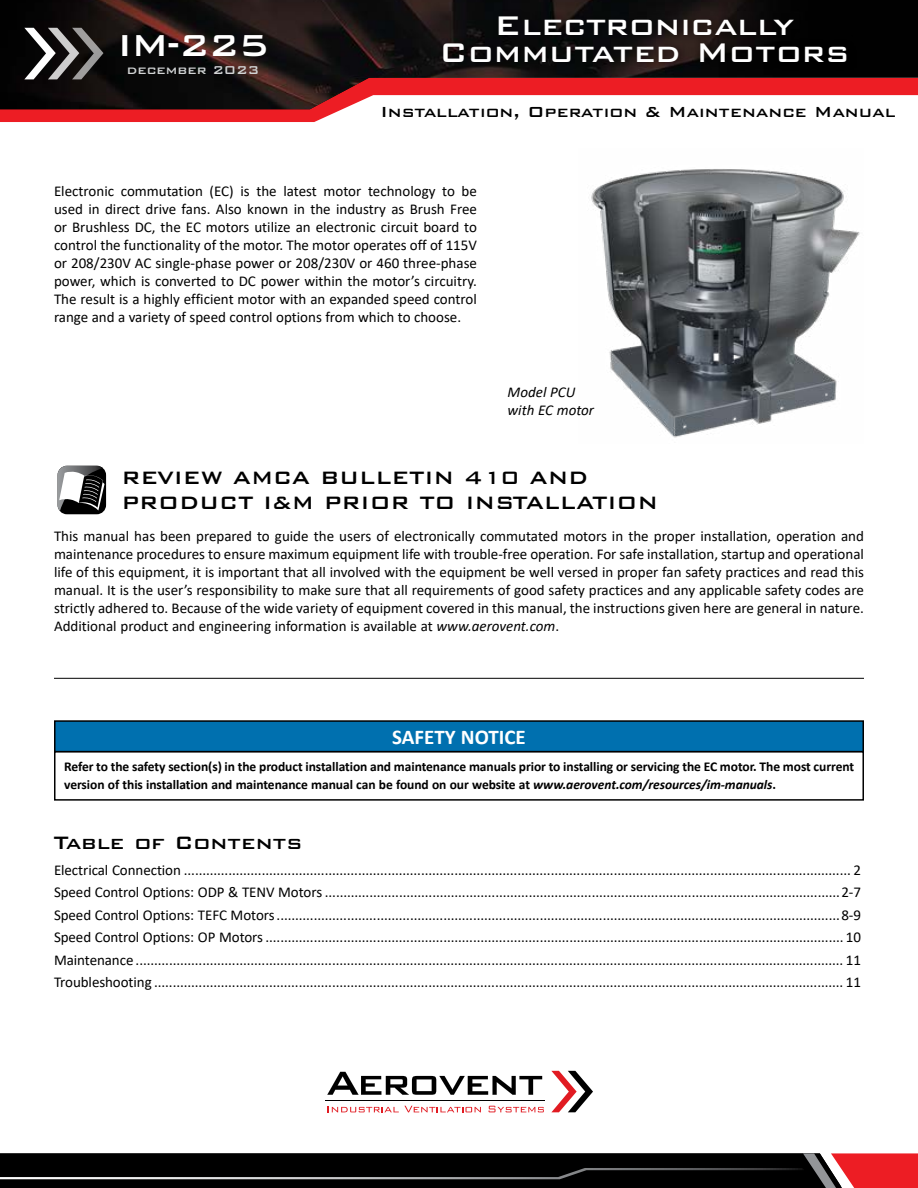
<style>
.page{position:relative;width:918px;height:1188px;background:#fff}
.page>*{position:absolute;margin:0;border:0;box-sizing:border-box;transform-origin:0 0}
.t1{font:500 40.5px "Bank Gothic BT";color:#fff}
.t2{font:500 36.15px "Bank Gothic BT";color:#fff}
.t3{font:500 36px "Bank Gothic BT";color:#fff}
.t4{font:500 23.85px/25.2px "Bank Gothic BT";letter-spacing:-.005em;color:#000}
.t5{font:700 21px "Calibri";color:#fff}
.t6{font:500 19.5px "Bank Gothic BT";color:#000}
.t7{font:500 15.15px "Bank Gothic BT";color:#d1d3d4}
.t8{font:15px/18px "Calibri";color:#000;text-align:justify}
.t9{font:italic 15px/18px "Calibri";color:#000}
.t10{font:700 13.5px/18px "Calibri";letter-spacing:-.005em;color:#000}
.s1{font-style:italic}
</style>
<div class="page">
<svg style="left:0;top:1153px;width:918px;height:35px;background:#231213"></svg>
<svg style="left:0;top:109px;width:343px;height:13px;background:#e6252c"></svg>
<img style="left:0;top:0;width:918px;height:109px">
<div style="left:438px;top:9px;width:418px;height:62px;background:#000;opacity:.75"></div>
<svg style="left:24px;top:28px;width:80px;height:51px;background:#504f4e"></svg>
<hr style="left:54px;top:678px;width:810px;height:1px;background:#000">
<img style="left:591px;top:169px;width:269px;height:269px">
<div style="left:54px;top:751px;width:810px;height:50px;border:2px solid #000"></div>
<div style="left:55px;top:721px;width:808px;height:31px;background:#0070af"></div>
<div style="left:54px;top:720px;width:810px;height:32px;border:2px solid #000"></div>
<div style="left:58px;top:466px;width:48px;height:48px;background:#000;border-radius:9px"></div>
<svg style="left:58px;top:466px;width:47px;height:45px"></svg>
<hr style="left:326px;top:1101px;width:219px;height:1px;background:#000">
<svg style="left:328px;top:1106px;width:153px;height:6px"></svg>
<svg style="left:488px;top:1106px;width:56px;height:6px"></svg>
<svg style="left:327px;top:1072px;width:215px;height:23px"></svg>
<svg style="left:551px;top:1071px;width:42px;height:41px"></svg>
<h3 class="t3" style="left:494px;top:6px;width:301px">Electronically</h3>
<h1 class="t1" style="left:117px;top:23px;width:154px">IM-225</h1>
<h3 class="t3" style="left:439px;top:33px;width:412px">Commutated Motors</h3>
<p class="t7" style="left:127px;top:62px;width:134px">december 2023</p>
<h2 class="t2" style="left:438px;top:26px;width:355px">Centrifugal Fans</h2>
<h3 class="t6" style="left:380px;top:101px;width:517px">Installation, Operation &amp; Maintenance Manual</h3>
<p class="t8" style="left:54px;top:181px;width:425px">Electronic commutation (EC) is the latest motor technology to be used in direct drive fans. Also known in the industry as Brush Free or Brushless DC, the EC motors utilize an electronic circuit board to control the functionality of the motor. The motor operates off of 115V or 208/230V AC single-phase power or 208/230V or 460 three-phase power, which is converted to DC power within the motor’s circuitry.<br>The result is a highly efficient motor with an expanded speed control range and a variety of speed control options from which to choose.</p>
<p class="t9" style="left:508px;top:382px;width:88px">Model PCU with EC motor</p>
<h3 class="t4" style="left:122px;top:465px;width:538px">REVIEW AMCA BULLETIN 410 AND<br>PRODUCT I&amp;M PRIOR TO INSTALLATION</h3>
<p class="t8" style="left:54px;top:527px;width:812px">This manual has been prepared to guide the users of electronically commutated motors in the proper installation, operation and maintenance procedures to ensure maximum equipment life with trouble-free operation. For safe installation, startup and operational life of this equipment, it is important that all involved with the equipment be well versed in proper fan safety practices and read this manual. It is the user’s responsibility to make sure that all requirements of good safety practices and any applicable safety codes are strictly adhered to. Because of the wide variety of equipment covered in this manual, the instructions given here are general in nature.<br>Additional product and engineering information is available at <span class="s1">www.aerovent.com</span>.</p>
<h3 class="t5" style="left:392px;top:722px;width:135px">SAFETY NOTICE</h3>
<p class="t10" style="left:64px;top:757px;width:791px">Refer to the safety section(s) in the product installation and maintenance manuals prior to installing or servicing the EC motor. The most current version of this installation and maintenance manual can be found on our website at <span class="s1">www.aerovent.com/resources/im-manuals</span>.</p>
<h3 class="t4" style="left:54px;top:830px;width:250px">Table of Contents</h3>
<p class="t8" style="left:54px;top:858px;width:809px;line-height:22.5px">Electrical Connection .................................................................................................................................................................................... 2<br>Speed Control Options: ODP &amp; TENV Motors ...........................................................................................................................................2-7<br>Speed Control Options: TEFC Motors........................................................................................................................................................8-9<br>Speed Control Options: OP Motors ............................................................................................................................................................ 10<br>Maintenance ............................................................................................................................................................................................... 11<br>Troubleshooting .......................................................................................................................................................................................... 11</p>
</div>
